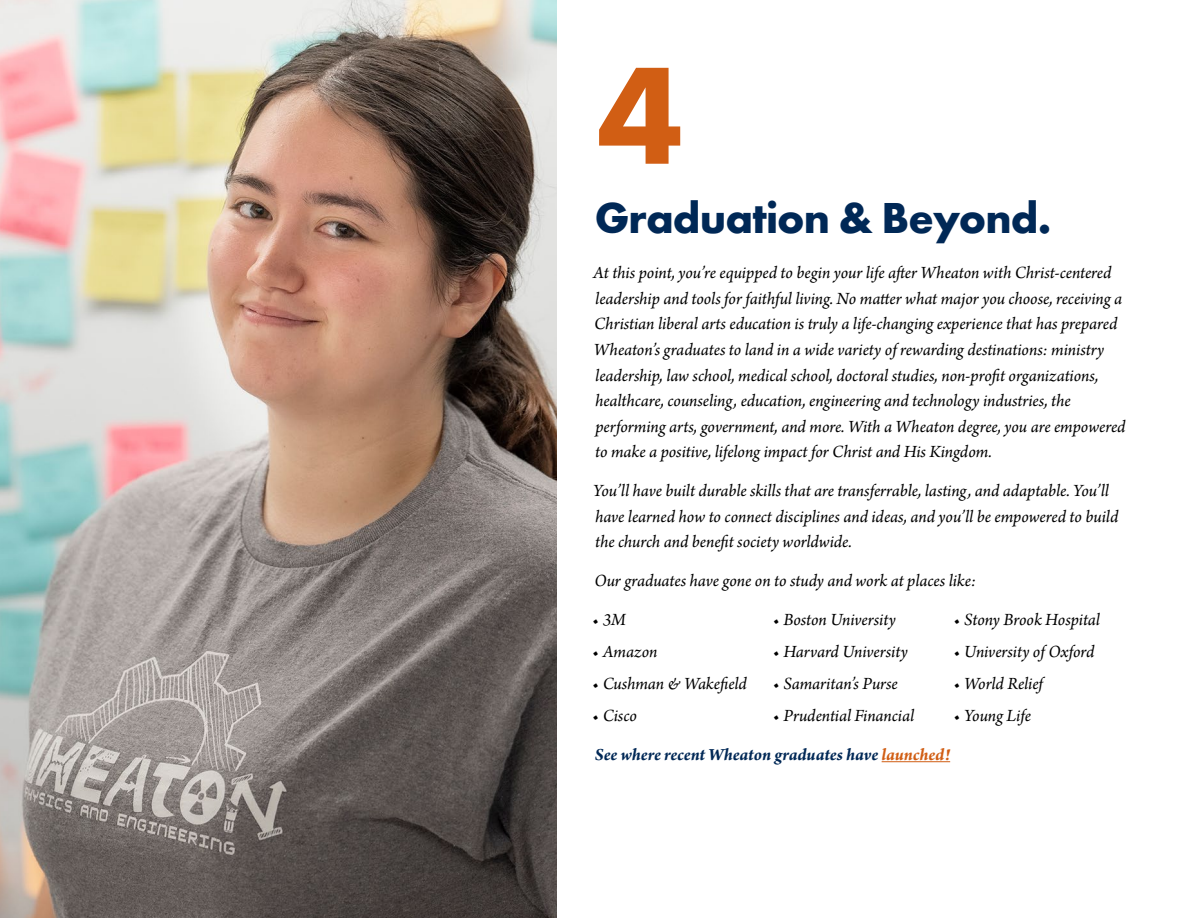
<style>
.page{position:relative;width:1188px;height:918px;background:#fff}
.page>*{position:absolute;margin:0;border:0;box-sizing:border-box;transform-origin:0 0}
.t1{font:700 143.85px "Futura PT";color:#d15e14}
.t2{font:700 45px "Futura PT";letter-spacing:-.02em;color:#002856}
.t3{font:italic 18px/25.5px "Arno Pro";letter-spacing:-.005em;color:#000}
.t4{font:italic 700 18px "Arno Pro";letter-spacing:-.005em;color:#002856}
.s1{color:#d15e14}
</style>
<div class="page">
<img style="left:0;top:0;width:557px;height:918px">
<hr style="left:882px;top:761px;width:68px;height:1px;background:#d15e14">
<h1 class="t1" style="left:598px;top:23px;width:88px">4</h1>
<h2 class="t2" style="left:595px;top:189px;width:458px">Graduation &amp; Beyond.</h2>
<p class="t3" style="left:593px;top:261px;width:534px">At this point, you’re equipped to begin your life after Wheaton with Christ-centered leadership and tools for faithful living. No matter what major you choose, receiving a Christian liberal arts education is truly a life-changing experience that has prepared Wheaton’s graduates to land in a wide variety of rewarding destinations: ministry leadership, law school, medical school, doctoral studies, non-profit organizations, healthcare, counseling, education, engineering and technology industries, the performing arts, government, and more. With a Wheaton degree, you are empowered to make a positive, lifelong impact for Christ and His Kingdom.</p>
<p class="t3" style="left:593px;top:479px;width:527px">You’ll have built durable skills that are transferrable, lasting, and adaptable. You’ll have learned how to connect disciplines and ideas, and you’ll be empowered to build the church and benefit society worldwide.</p>
<p class="t3" style="left:594px;top:569px;width:383px">Our graduates have gone on to study and work at places like:</p>
<p class="t3" style="left:592px;top:608px;width:35px">• 3M</p>
<p class="t3" style="left:592px;top:640px;width:67px">• Amazon</p>
<p class="t3" style="left:592px;top:672px;width:156px">• Cushman &amp; Wakefield</p>
<p class="t3" style="left:592px;top:704px;width:46px">• Cisco</p>
<p class="t3" style="left:954px;top:608px;width:148px">• Stony Brook Hospital</p>
<p class="t3" style="left:954px;top:640px;width:142px">• University of Oxford</p>
<p class="t3" style="left:954px;top:672px;width:91px">• World Relief</p>
<p class="t3" style="left:954px;top:704px;width:79px">• Young Life</p>
<p class="t3" style="left:773px;top:608px;width:124px">• Boston University</p>
<p class="t3" style="left:773px;top:640px;width:136px">• Harvard University</p>
<p class="t3" style="left:773px;top:672px;width:126px">• Samaritan’s Purse</p>
<p class="t3" style="left:773px;top:704px;width:143px">• Prudential Financial</p>
<p class="t4" style="left:595px;top:744px;width:357px">See where recent Wheaton graduates have <span class="s1">launched!</span></p>
</div>
